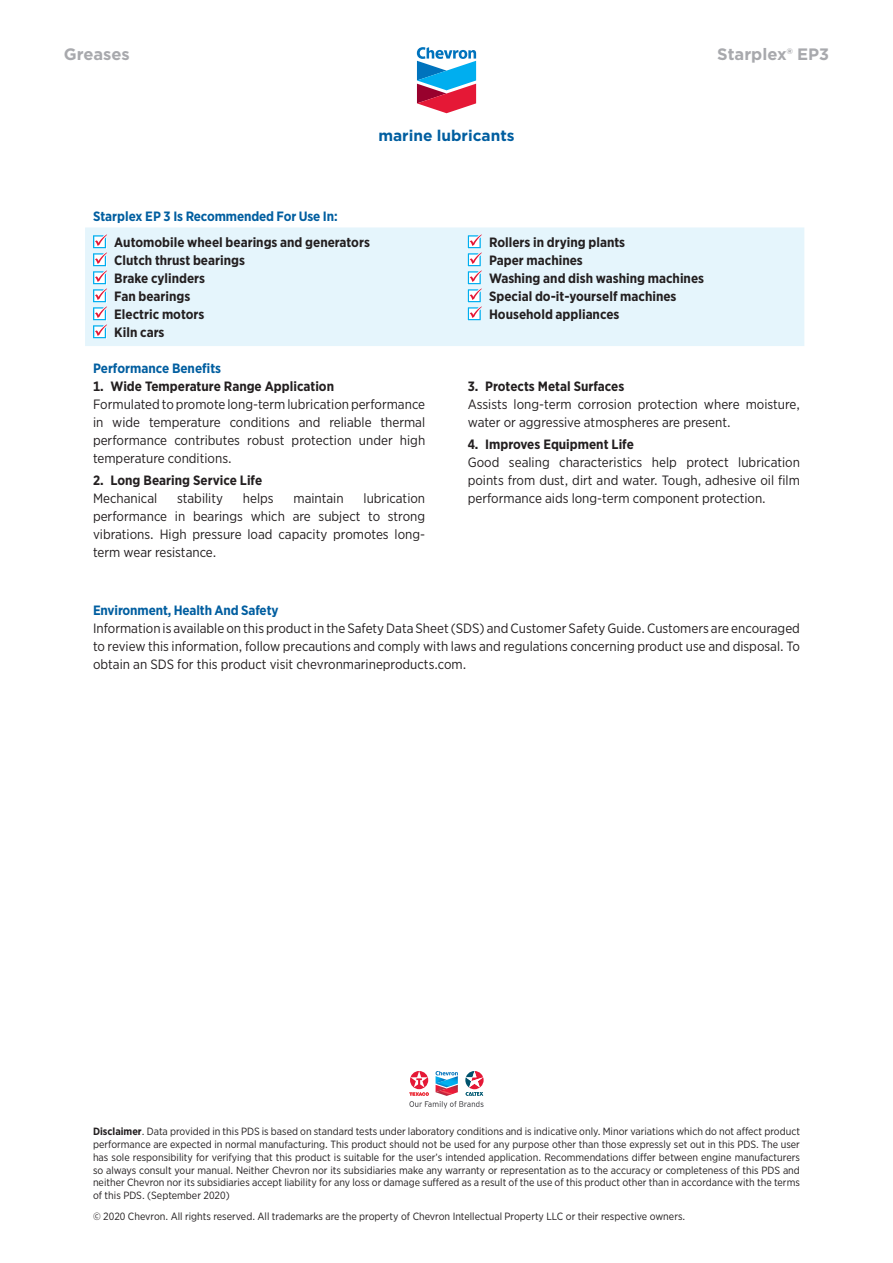
<style>
.page{position:relative;width:893px;height:1263px;background:#fff}
.page>*{position:absolute;margin:0;border:0;box-sizing:border-box;transform-origin:0 0}
.t1{font:700 16.5px "Gotham";color:#a8a9ad}
.t2{font:700 15.45px "Gotham";color:#005ea0}
.t3{font:13.5px/18px "Gotham Narrow";color:#231f20;text-align:justify}
.t4{font:700 13.5px/18px "Gotham Narrow";color:#231f20}
.t5{font:700 13.5px "Gotham Narrow";letter-spacing:-.01em;color:#005ea0}
.t6{font:10.5px/12.8px "Gotham Narrow";color:#231f20;text-align:justify}
.s1{font-weight:700}
</style>
<div class="page">
<svg style="left:409px;top:1071px;width:75px;height:37px"></svg>
<svg style="left:417px;top:47px;width:59px;height:66px"></svg>
<div style="left:85px;top:227px;width:719px;height:119px;background:#e5f5fc"></div>
<svg style="left:93px;top:234px;width:14px;height:104px"></svg>
<svg style="left:468px;top:234px;width:14px;height:86px"></svg>
<p class="t1" style="left:64px;top:43px;width:68px">Greases</p>
<p class="t1" style="left:717px;top:43px;width:113px">Starplex® EP3</p>
<p class="t2" style="left:378px;top:125px;width:138px">marine lubricants</p>
<p class="t5" style="left:93px;top:208px;width:246px">Starplex EP 3 Is Recommended For Use In:</p>
<p class="t4" style="left:114px;top:233px;width:257px">Automobile wheel bearings and generators<br>Clutch thrust bearings<br>Brake cylinders<br>Fan bearings<br>Electric motors<br>Kiln cars</p>
<p class="t4" style="left:489px;top:233px;width:217px">Rollers in drying plants<br>Paper machines<br>Washing and dish washing machines<br>Special do-it-yourself machines<br>Household appliances</p>
<p class="t5" style="left:93px;top:359px;width:130px">Performance Benefits</p>
<p class="t4" style="left:93px;top:377px;width:243px">1. Wide Temperature Range Application</p>
<p class="t3" style="left:93px;top:395px;width:334px">Formulated to promote long-term lubrication performance in wide temperature conditions and reliable thermal performance contributes robust protection under high temperature conditions.</p>
<p class="t4" style="left:93px;top:471px;width:171px">2. Long Bearing Service Life</p>
<p class="t3" style="left:93px;top:489px;width:66px">Mechanical</p>
<p class="t3" style="left:177px;top:489px;width:47px">stability</p>
<p class="t3" style="left:243px;top:489px;width:32px">helps</p>
<p class="t3" style="left:293px;top:489px;width:52px">maintain</p>
<p class="t4" style="left:468px;top:377px;width:158px">3. Protects Metal Surfaces</p>
<p class="t3" style="left:468px;top:395px;width:334px">Assists long-term corrosion protection where moisture, water or aggressive atmospheres are present.</p>
<p class="t4" style="left:468px;top:435px;width:168px">4. Improves Equipment Life</p>
<p class="t3" style="left:468px;top:453px;width:334px">Good sealing characteristics help protect lubrication points from dust, dirt and water. Tough, adhesive oil film performance aids long-term component protection.</p>
<p class="t3" style="left:93px;top:489px;width:334px;text-indent:270px">lubrication performance in bearings which are subject to strong vibrations. High pressure load capacity promotes long&shy;term wear resistance.</p>
<p class="t5" style="left:93px;top:602px;width:187px">Environment, Health And Safety</p>
<p class="t3" style="left:93px;top:619px;width:708px">Information is available on this product in the Safety Data Sheet (SDS) and Customer Safety Guide. Customers are encouraged to review this information, follow precautions and comply with laws and regulations concerning product use and disposal. To obtain an SDS for this product visit chevronmarineproducts.com.</p>
<p class="t6" style="left:93px;top:1125px;width:708px"><span class="s1">Disclaimer</span>. Data provided in this PDS is based on standard tests under laboratory conditions and is indicative only. Minor variations which do not affect product performance are expected in normal manufacturing. This product should not be used for any purpose other than those expressly set out in this PDS. The user has sole responsibility for verifying that this product is suitable for the user’s intended application. Recommendations differ between engine manufacturers so always consult your manual. Neither Chevron nor its subsidiaries make any warranty or representation as to the accuracy or completeness of this PDS and neither Chevron nor its subsidiaries accept liability for any loss or damage suffered as a result of the use of this product other than in accordance with the terms of this PDS. (September 2020)</p>
<p class="t6" style="left:93px;top:1210px;width:594px">© 2020 Chevron. All rights reserved. All trademarks are the property of Chevron Intellectual Property LLC or their respective owners.</p>
</div>
